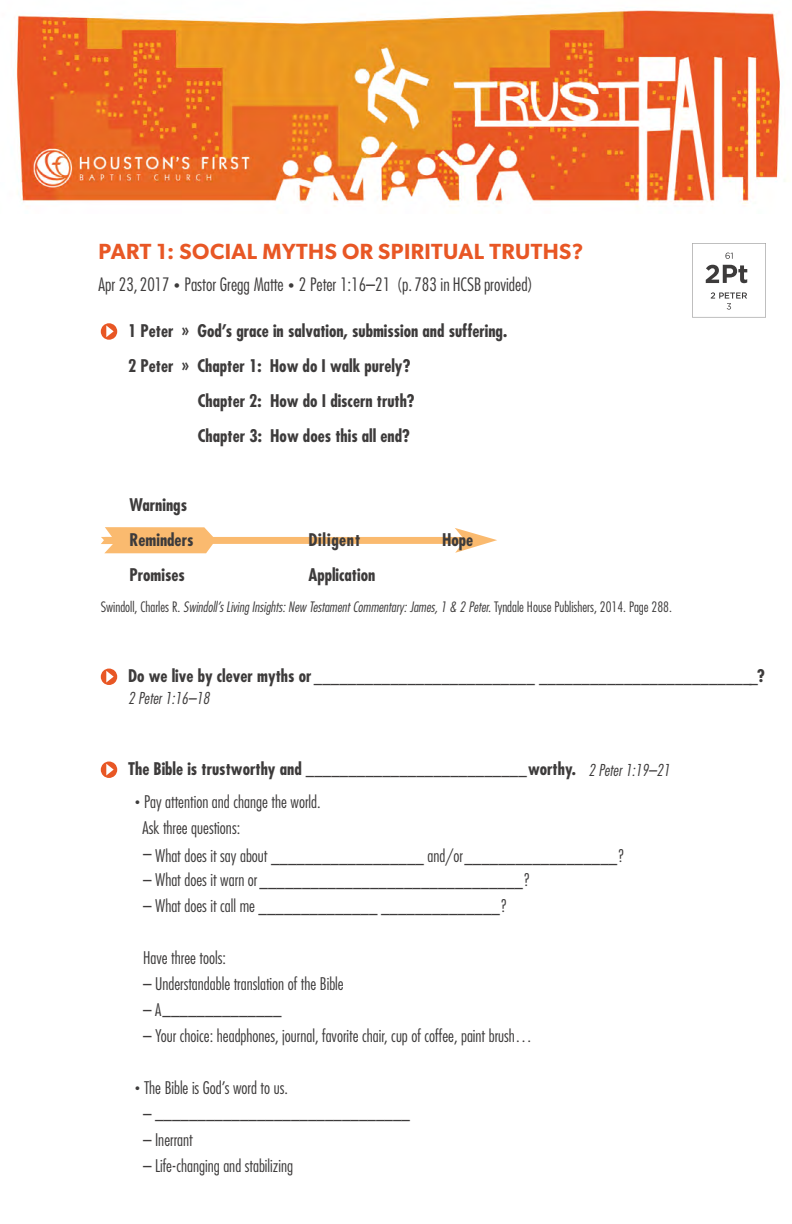
<style>
.page{position:relative;width:792px;height:1224px;background:#fff}
.page>*{position:absolute;margin:0;border:0;box-sizing:border-box;transform-origin:0 0}
.t1{font:600 22px "Gibson";letter-spacing:.02em;color:#e85725}
.t2{font:300 condensed 18px "Futura";color:#3d3b3b}
.t3{font:300 condensed 17px/26px "Futura";color:#3d3b3b}
.t4{font:700 condensed 17px/35px "Futura";color:#3d3b3b}
.t5{font:italic 300 condensed 16px "Futura";color:#3d3b3b}
.t6{font:italic 300 condensed 14px "Futura";color:#3d3b3b}
.s1{font-size:12px}
.s2{font-style:normal}
.s3{font-weight:300;font-style:italic;font-size:16px}
.s4{font-size:10px}
</style>
<div class="page">
<img style="left:14px;top:10px;width:766px;height:197px">
<svg style="left:101px;top:527px;width:396px;height:26px"></svg>
<svg style="left:692px;top:243px;width:74px;height:74px"></svg>
<svg style="left:101px;top:323px;width:16px;height:17px"></svg>
<svg style="left:101px;top:669px;width:16px;height:16px"></svg>
<svg style="left:101px;top:762px;width:16px;height:16px"></svg>
<p class="t1" style="left:99px;top:238px;width:486px">PART 1: SOCIAL MYTHS OR SPIRITUAL TRUTHS?</p>
<p class="t2" style="left:99px;top:273px;width:436px">Apr 23, 2017 <span class="s1">•</span> Pastor Gregg Matte <span class="s1">•</span> 2 Peter 1:16–21 (p. 783 in HCSB provided)</p>
<p class="t4" style="left:128px;top:313px;width:381px">1 Peter » God’s grace in salvation, submission and suffering.</p>
<p class="t4" style="left:128px;top:348px;width:284px">2 Peter » Chapter 1: How do I walk purely?</p>
<p class="t4" style="left:198px;top:383px;width:218px">Chapter 2: How do I discern truth?</p>
<p class="t4" style="left:198px;top:418px;width:213px">Chapter 3: How does this all end?</p>
<p class="t4" style="left:130px;top:487px;width:65px">Warnings<br>Reminders<br>Promises</p>
<p class="t4" style="left:308px;top:522px;width:68px">Diligent<br>Application</p>
<p class="t4" style="left:442px;top:522px;width:33px">Hope</p>
<p class="t6" style="left:101px;top:598px;width:573px"><span class="s2">Swindoll, Charles R.</span> Swindoll’s Living Insights: New Testament Commentary: James, 1 &amp; 2 Peter. <span class="s2">Tyndale House Publishers, 2014. Page 288.</span></p>
<p class="t4" style="left:128px;top:658px;width:638px">Do we live by clever myths or __________________________ __________________________?</p>
<p class="t5" style="left:128px;top:688px;width:83px">2 Peter 1:16–18</p>
<p class="t4" style="left:128px;top:751px;width:543px">The Bible is trustworthy and __________________________worthy. <span class="s3">2 Peter 1:19–21</span></p>
<p class="t3" style="left:143px;top:789px;width:180px;text-indent:-7px"><span class="s4">•</span> Pay attention and change the world.<br>Ask three questions:</p>
<p class="t3" style="left:143px;top:843px;width:483px">– What does it say about __________________ and/or __________________?</p>
<p class="t3" style="left:143px;top:867px;width:389px">– What does it warn or _______________________________?</p>
<p class="t3" style="left:143px;top:893px;width:366px">– What does it call me ______________ ______________?</p>
<p class="t3" style="left:143px;top:945px;width:84px">Have three tools:</p>
<p class="t3" style="left:143px;top:971px;width:202px">– Understandable translation of the Bible</p>
<p class="t3" style="left:143px;top:995px;width:140px">– A______________</p>
<p class="t3" style="left:143px;top:1023px;width:390px">– Your choice: headphones, journal, favorite chair, cup of coffee, paint brush…</p>
<p class="t3" style="left:136px;top:1075px;width:154px"><span class="s4">•</span> The Bible is God’s word to us.</p>
<p class="t3" style="left:143px;top:1099px;width:269px">– ______________________________</p>
<p class="t3" style="left:143px;top:1127px;width:51px">– Inerrant</p>
<p class="t3" style="left:143px;top:1153px;width:152px">– Life-changing and stabilizing</p>
</div>
